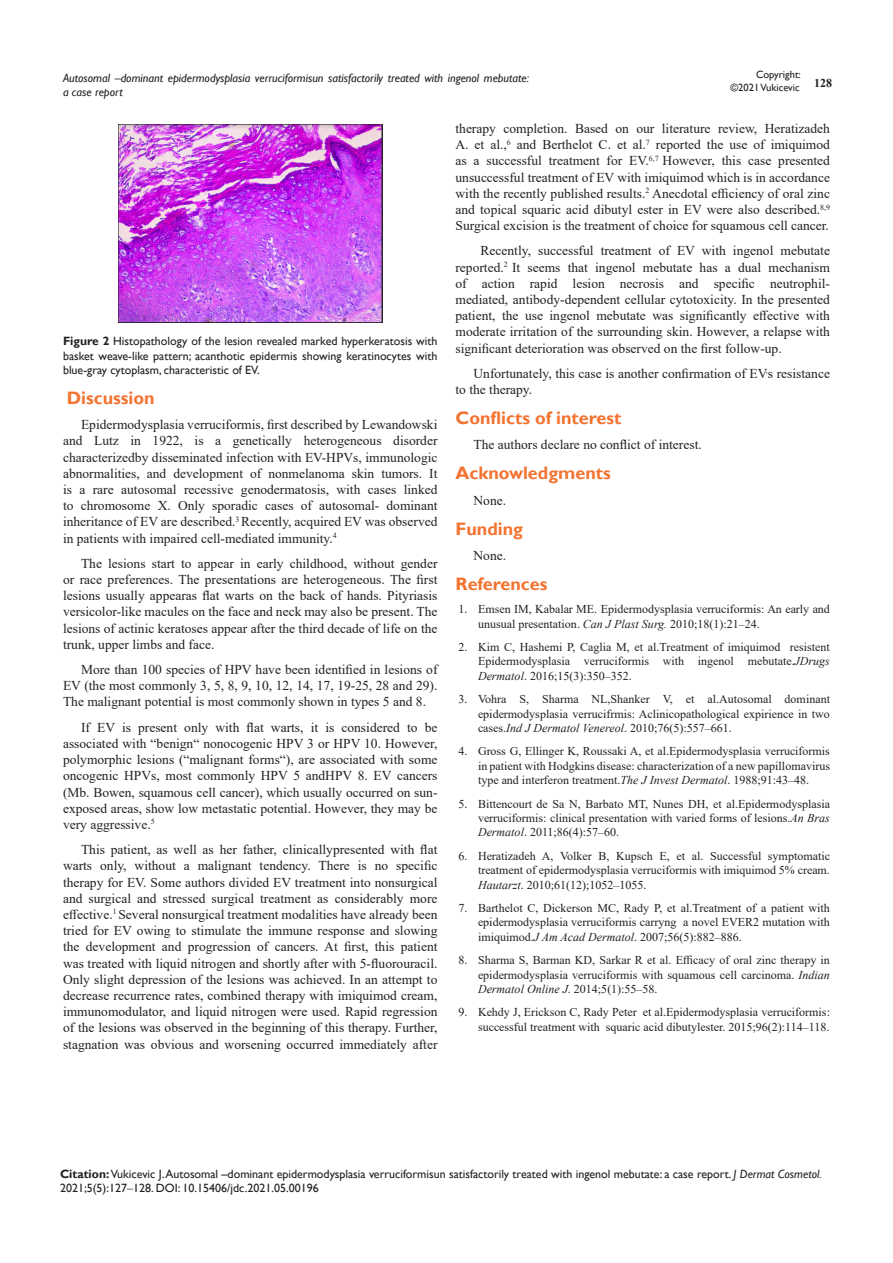
<style>
.page{position:relative;width:893px;height:1263px;background:#fff}
.page>*{position:absolute;margin:0;border:0;box-sizing:border-box;transform-origin:0 0}
.List_Paragraph{font:700 18px "Gill Sans";color:#f37331}
.t1{font:13.5px/16.2px "Times New Roman";color:#231f20;text-align:justify}
.t2{font:12px/14.4px "Times New Roman";color:#231f20;text-align:justify}
.Citation{font:12px/14.4px "Gill Sans";color:#231f20}
.List_Paragraph-2{font:12px/14.4px "Gill Sans";color:#231f20;text-align:justify}
.t3{font:italic 12px/14.4px "Gill Sans";color:#231f20}
.t4{font:700 12px "Times New Roman";color:#231f20}
.t5{font:10.5px/12.6px "Gill Sans";color:#231f20;text-align:right}
.s1{font-weight:700}
.s2{font-style:italic}
.s3{font-family:"Times New Roman"}
</style>
<div class="page">
<img style="left:118px;top:124px;width:264px;height:199px">
<p class="t5" style="left:730px;top:69px;width:72px">Copyright: ©2021 Vukicevic</p>
<p class="t3" style="left:63px;top:71px;width:468px">Autosomal –dominant epidermodysplasia verruciformisun satisfactorily treated with ingenol mebutate: a case report</p>
<p class="t4" style="left:814px;top:75px;width:19px">128</p>
<p class="List_Paragraph-2" style="left:63px;top:334px;width:376px"><span class="s1">Figure 2</span> Histopathology of the lesion revealed marked hyperkeratosis with basket weave-like pattern; acanthotic epidermis showing keratinocytes with blue-gray cytoplasm, characteristic of EV.</p>
<p class="List_Paragraph" style="left:67px;top:387px;width:89px">Discussion</p>
<p class="t1" style="left:63px;top:416px;width:376px;text-indent:18px">Epidermodysplasia verruciformis, first described by Lewandowski and Lutz in 1922, is a genetically heterogeneous disorder characterizedby disseminated infection with EV-HPVs, immunologic abnormalities, and development of nonmelanoma skin tumors. It is a rare autosomal recessive genodermatosis, with cases linked to chromosome X. Only sporadic cases of autosomal- dominant inheritance of EV are described.<sup>3</sup> Recently, acquired EV was observed in patients with impaired cell-mediated immunity.<sup>4</sup></p>
<p class="t1" style="left:63px;top:555px;width:376px;text-indent:18px">The lesions start to appear in early childhood, without gender or race preferences. The presentations are heterogeneous. The first lesions usually appearas flat warts on the back of hands. Pityriasis versicolor-like macules on the face and neck may also be present. The lesions of actinic keratoses appear after the third decade of life on the trunk, upper limbs and face.</p>
<p class="t1" style="left:63px;top:661px;width:376px;text-indent:18px">More than 100 species of HPV have been identified in lesions of EV (the most commonly 3, 5, 8, 9, 10, 12, 14, 17, 19-25, 28 and 29).<br>The malignant potential is most commonly shown in types 5 and 8.</p>
<p class="t1" style="left:63px;top:719px;width:376px;text-indent:18px">If EV is present only with flat warts, it is considered to be associated with “benign“ nonocogenic HPV 3 or HPV 10. However, polymorphic lesions (“malignant forms“), are associated with some oncogenic HPVs, most commonly HPV 5 andHPV 8. EV cancers (Mb. Bowen, squamous cell cancer), which usually occurred on sun&shy;exposed areas, show low metastatic potential. However, they may be very aggressive.<sup>5</sup></p>
<p class="t1" style="left:63px;top:841px;width:376px;text-indent:18px">This patient, as well as her father, clinicallypresented with flat warts only, without a malignant tendency. There is no specific therapy for EV. Some authors divided EV treatment into nonsurgical and surgical and stressed surgical treatment as considerably more effective.<sup>1</sup> Several nonsurgical treatment modalities have already been tried for EV owing to stimulate the immune response and slowing the development and progression of cancers. At first, this patient was treated with liquid nitrogen and shortly after with 5-fluorouracil.<br>Only slight depression of the lesions was achieved. In an attempt to decrease recurrence rates, combined therapy with imiquimod cream, immunomodulator, and liquid nitrogen were used. Rapid regression of the lesions was observed in the beginning of this therapy. Further, stagnation was obvious and worsening occurred immediately after</p>
<p class="t1" style="left:455px;top:120px;width:376px">therapy completion. Based on our literature review, Heratizadeh A. et al.,<sup>6</sup> and Berthelot C. et al.<sup>7</sup> reported the use of imiquimod as a successful treatment for EV.<sup>6,7</sup> However, this case presented unsuccessful treatment of EV with imiquimod which is in accordance with the recently published results.<sup>2</sup> Anecdotal efficiency of oral zinc and topical squaric acid dibutyl ester in EV were also described.<sup>8,9<br></sup>Surgical excision is the treatment of choice for squamous cell cancer.</p>
<p class="t1" style="left:455px;top:242px;width:376px;text-indent:25px">Recently, successful treatment of EV with ingenol mebutate reported.<sup>2</sup> It seems that ingenol mebutate has a dual mechanism of action rapid lesion necrosis and specific neutrophil&shy;mediated, antibody-dependent cellular cytotoxicity. In the presented patient, the use ingenol mebutate was significantly effective with moderate irritation of the surrounding skin. However, a relapse with significant deterioration was observed on the first follow-up.</p>
<p class="t1" style="left:455px;top:365px;width:376px;text-indent:18px">Unfortunately, this case is another confirmation of EV<sup>,</sup>s resistance to the therapy.</p>
<p class="List_Paragraph" style="left:455px;top:407px;width:168px">Conflicts of interest</p>
<p class="t1" style="left:473px;top:436px;width:230px">The authors declare no conflict of interest.</p>
<p class="List_Paragraph" style="left:455px;top:462px;width:157px">Acknowledgments</p>
<p class="t1" style="left:473px;top:491px;width:34px">None.</p>
<p class="List_Paragraph" style="left:455px;top:518px;width:69px">Funding</p>
<p class="t1" style="left:473px;top:547px;width:34px">None.</p>
<p class="List_Paragraph" style="left:455px;top:573px;width:94px">References</p>
<p class="t2" style="left:478px;top:601px;width:353px;text-indent:-20px">1. Emsen IM, Kabalar ME. Epidermodysplasia verruciformis: An early and unusual presentation. <span class="s2">Can J Plast Surg.</span> 2010;18(1):21–24.</p>
<p class="t2" style="left:478px;top:639px;width:353px;text-indent:-20px">2. Kim C, Hashemi P, Caglia M, et al.Treatment of imiquimod resistent Epidermodysplasia verruciformis with ingenol mebutate.<span class="s2">JDrugs Dermatol</span>. 2016;15(3):350–352.</p>
<p class="t2" style="left:478px;top:691px;width:353px;text-indent:-20px">3. Vohra S, Sharma NL,Shanker V, et al.Autosomal dominant epidermodysplasia verrucifrmis: Aclinicopathological expirience in two cases.<span class="s2">Ind J Dermatol Venereol</span>. 2010;76(5):557–661.</p>
<p class="t2" style="left:478px;top:744px;width:353px;text-indent:-20px">4. Gross G, Ellinger K, Roussaki A, et al.Epidermodysplasia verruciformis in patient with Hodgkins disease: characterization of a new papillomavirus type and interferon treatment.<span class="s2">The J Invest Dermatol</span>. 1988;91:43–48.</p>
<p class="t2" style="left:478px;top:796px;width:353px;text-indent:-19px">5. Bittencourt de Sa N, Barbato MT, Nunes DH, et al.Epidermodysplasia verruciformis: clinical presentation with varied forms of lesions.<span class="s2">An Bras Dermatol</span>. 2011;86(4):57–60.</p>
<p class="t2" style="left:478px;top:848px;width:353px;text-indent:-20px">6. Heratizadeh A, Volker B, Kupsch E, et al. Successful symptomatic treatment of epidermodysplasia verruciformis with imiquimod 5% cream.<br><span class="s2">Hautarzt</span>. 2010;61(12);1052–1055.</p>
<p class="t2" style="left:478px;top:900px;width:353px;text-indent:-20px">7. Barthelot C, Dickerson MC, Rady P, et al.Treatment of a patient with epidermodysplasia verruciformis carryng a novel EVER2 mutation with imiquimod.<span class="s2">J Am Acad Dermatol</span>. 2007;56(5):882–886.</p>
<p class="t2" style="left:478px;top:952px;width:353px;text-indent:-20px">8. Sharma S, Barman KD, Sarkar R et al. Efficacy of oral zinc therapy in epidermodysplasia verruciformis with squamous cell carcinoma. <span class="s2">Indian Dermatol Online J</span>. 2014;5(1):55–58.</p>
<p class="t2" style="left:458px;top:1005px;width:373px;text-align:right">9. Kehdy J, Erickson C, Rady Peter et al.Epidermodysplasia verruciformis: successful treatment with squaric acid dibutylester. 2015;96(2):114–118.</p>
<p class="Citation" style="left:60px;top:1167px;width:763px"><span class="s1">Citation:</span> Vukicevic J. Autosomal –dominant epidermodysplasia verruciformisun satisfactorily treated with ingenol mebutate: a case report. <span class="s2">J Dermat Cosmetol.<br></span>2021;5(5):127<span class="s3">‒</span>128. DOI: 10.15406/jdc.2021.05.00196</p>
</div>
